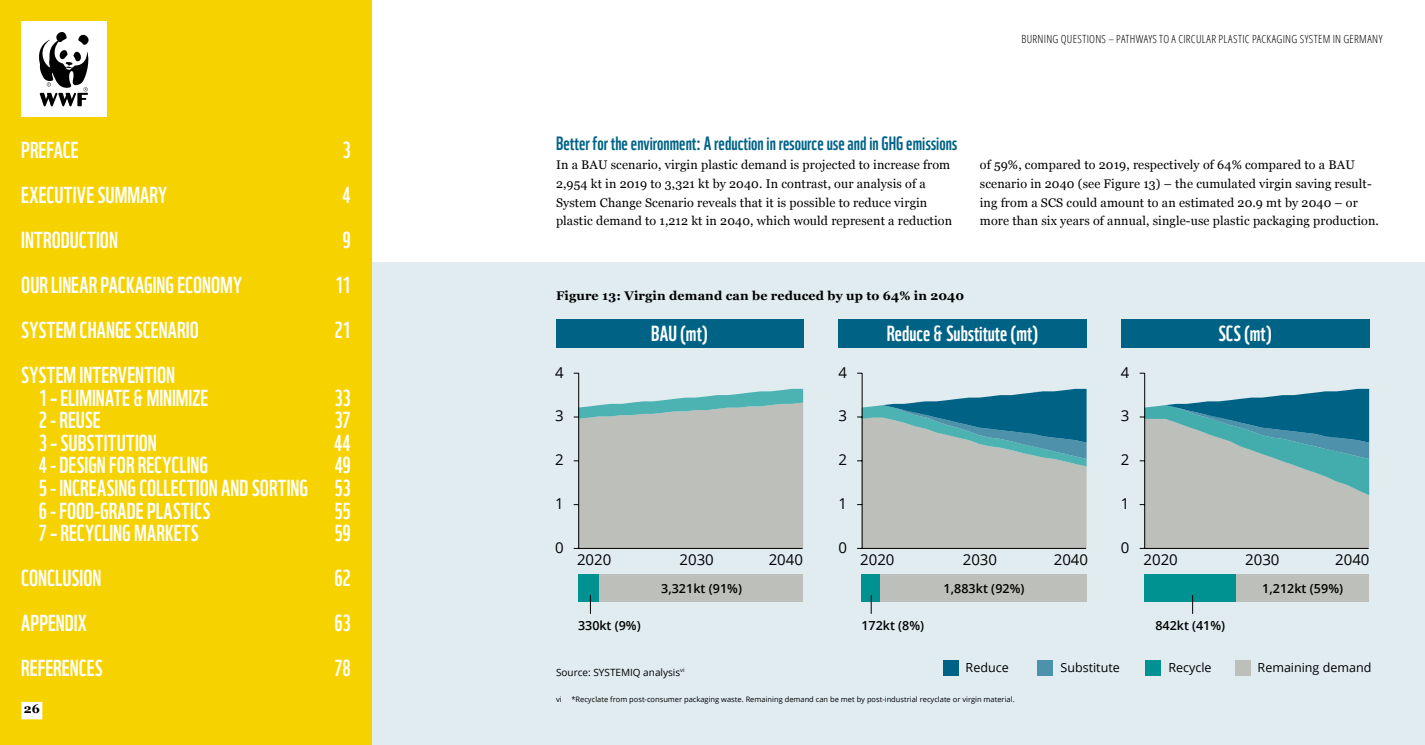
<style>
.page{position:relative;width:1425px;height:745px;background:#fff}
.page>*{position:absolute;margin:0;border:0;box-sizing:border-box;transform-origin:0 0}
.t1{font:22.5px/22.5px "WWF";letter-spacing:.005em;color:#fff}
.t2{font:21.25px "WWF";color:#fff}
.Zwischenhead_WWF_15{font:18.75px "WWF";color:#006386}
.t3{font:15px "Open Sans";color:#000}
.fließ_EN_sr{font:12.5px/18.8px "Georgia";letter-spacing:.01em;color:#000}
.Fließ_Bold_EN_sr{font:700 12.5px "Georgia";letter-spacing:.01em;color:#000}
.t4{font:12.5px "Open Sans";color:#000}
.fließ{font:600 12.5px "Open Sans";letter-spacing:.005em;color:#000}
.Source_EN_sr{font:600 12.5px "Open Sans";color:#000}
.bold{font:700 12.5px "Georgia";color:#000}
.t5{font:300 condensed 11.25px "Open Sans";letter-spacing:.025em;color:#000}
.Source_EN_sr-2{font:10px "Open Sans";color:#000}
.Source_EN_sr-3{font:7.5px "Open Sans";color:#000}
</style>
<div class="page">
<div style="left:0;top:0;width:372px;height:744px;background:#f5d200"></div>
<div style="left:372px;top:263px;width:1052px;height:481px;background:#e1ecf0"></div>
<div style="left:942px;top:659px;width:16px;height:16px;background:#006386"></div>
<div style="left:1037px;top:659px;width:16px;height:16px;background:#4d92aa"></div>
<div style="left:1145px;top:659px;width:16px;height:16px;background:#009191"></div>
<div style="left:1234px;top:659px;width:16px;height:16px;background:#bdbfba"></div>
<div style="left:21px;top:21px;width:85px;height:96px;background:#fff"></div>
<svg style="left:39px;top:32px;width:50px;height:74px"></svg>
<div style="left:21px;top:701px;width:21px;height:18px;background:#fff"></div>
<div style="left:556px;top:319px;width:247px;height:28px;background:#006386"></div>
<div style="left:838px;top:319px;width:248px;height:28px;background:#006386"></div>
<div style="left:1121px;top:319px;width:248px;height:28px;background:#006386"></div>
<hr style="left:578px;top:373px;width:1px;height:175px;background:#000">
<svg style="left:573px;top:388px;width:230px;height:160px;background:#b6c0bc"></svg>
<hr style="left:578px;top:547px;width:224px;height:1px;background:#000">
<hr style="left:861px;top:373px;width:1px;height:175px;background:#000">
<svg style="left:857px;top:388px;width:229px;height:160px;background:#94b0b3"></svg>
<hr style="left:862px;top:547px;width:224px;height:1px;background:#000">
<hr style="left:1144px;top:373px;width:1px;height:175px;background:#000">
<svg style="left:1139px;top:388px;width:230px;height:160px;background:#8caeb2"></svg>
<hr style="left:1144px;top:547px;width:224px;height:1px;background:#000">
<div style="left:578px;top:573px;width:21px;height:28px;background:#009191"></div>
<div style="left:599px;top:573px;width:204px;height:28px;background:#bdbfba"></div>
<div style="left:1144px;top:573px;width:92px;height:28px;background:#009191"></div>
<div style="left:1236px;top:573px;width:133px;height:28px;background:#bdbfba"></div>
<div style="left:861px;top:573px;width:19px;height:28px;background:#009191"></div>
<div style="left:880px;top:573px;width:206px;height:28px;background:#bdbfba"></div>
<svg style="left:1192px;top:595px;width:1px;height:18px"></svg>
<svg style="left:871px;top:595px;width:1px;height:18px"></svg>
<svg style="left:590px;top:595px;width:1px;height:18px"></svg>
<h1 class="t1" style="left:21px;top:136px;width:59px">PREFACE</h1>
<h1 class="t1" style="left:342px;top:136px;width:10px">3</h1>
<h1 class="t1" style="left:21px;top:181px;width:147px">EXECUTIVE SUMMARY</h1>
<h1 class="t1" style="left:342px;top:181px;width:10px">4</h1>
<h1 class="t1" style="left:21px;top:226px;width:98px">INTRODUCTION</h1>
<h1 class="t1" style="left:342px;top:226px;width:10px">9</h1>
<h1 class="t1" style="left:21px;top:271px;width:222px">OUR LINEAR PACKAGING ECONOMY</h1>
<h1 class="t1" style="left:335px;top:271px;width:17px">11</h1>
<h1 class="t1" style="left:21px;top:316px;width:179px">SYSTEM CHANGE SCENARIO</h1>
<h1 class="t1" style="left:334px;top:316px;width:18px">21</h1>
<h1 class="t1" style="left:39px;top:361px;width:171px;text-indent:-18px">SYSTEM INTERVENTION<br>1 – ELIMINATE &amp; MINIMIZE</h1>
<h1 class="t1" style="left:334px;top:384px;width:18px">33</h1>
<h1 class="t1" style="left:39px;top:406px;width:63px">2 - REUSE</h1>
<h1 class="t1" style="left:334px;top:406px;width:18px">37</h1>
<h1 class="t1" style="left:39px;top:429px;width:120px">3 – SUBSTITUTION</h1>
<h1 class="t1" style="left:334px;top:429px;width:18px">44</h1>
<h1 class="t1" style="left:39px;top:451px;width:171px">4 - DESIGN FOR RECYCLING</h1>
<h1 class="t1" style="left:39px;top:451px;width:314px;text-align:justify;text-indent:296px">49<br>5 - INCREASING COLLECTION AND SORTING 53<br>6 - FOOD-GRADE PLASTICS</h1>
<h1 class="t1" style="left:334px;top:496px;width:18px">55</h1>
<h1 class="t1" style="left:39px;top:519px;width:161px">7 – RECYCLING MARKETS</h1>
<h1 class="t1" style="left:334px;top:519px;width:18px">59</h1>
<h1 class="t1" style="left:21px;top:564px;width:82px">CONCLUSION</h1>
<h1 class="t1" style="left:334px;top:564px;width:18px">62</h1>
<h1 class="t1" style="left:21px;top:609px;width:67px">APPENDIX</h1>
<h1 class="t1" style="left:334px;top:609px;width:18px">63</h1>
<h1 class="t1" style="left:21px;top:654px;width:83px">REFERENCES</h1>
<h1 class="t1" style="left:334px;top:654px;width:18px">78</h1>
<p class="bold" style="left:24px;top:699px;width:17px">26</p>
<p class="t5" style="left:1021px;top:31px;width:362px">BURNING QUESTIONS – PATHWAYS TO A CIRCULAR PLASTIC PACKAGING SYSTEM IN GERMANY</p>
<p class="Zwischenhead_WWF_15" style="left:556px;top:129px;width:403px">Better for the environment: A reduction in resource use and in GHG emissions</p>
<p class="fließ_EN_sr" style="left:556px;top:155px;width:397px">In a BAU scenario, virgin plastic demand is projected to increase from 2,954 kt in 2019 to 3,321 kt by 2040. In contrast, our analysis of a System Change Scenario reveals that it is possible to reduce virgin plastic demand to 1,212 kt in 2040, which would represent a reduction</p>
<p class="fließ_EN_sr" style="left:979px;top:155px;width:400px">of 59%, compared to 2019, respectively of 64% compared to a BAU scenario in 2040 (see Figure 13) – the cumulated virgin saving result&shy;ing from a SCS could amount to an estimated 20.9 mt by 2040 – or more than six years of annual, single-use plastic packaging production.</p>
<p class="Fließ_Bold_EN_sr" style="left:556px;top:286px;width:410px">Figure 13: Virgin demand can be reduced by up to 64% in 2040</p>
<p class="t2" style="left:651px;top:316px;width:58px">BAU (mt)</p>
<p class="t2" style="left:887px;top:316px;width:153px">Reduce &amp; Substitute (mt)</p>
<p class="t2" style="left:1218px;top:316px;width:55px">SCS (mt)</p>
<p class="t3" style="left:555px;top:361px;width:10px">4</p>
<p class="t3" style="left:838px;top:361px;width:10px">4</p>
<p class="t3" style="left:1120px;top:361px;width:10px">4</p>
<p class="t3" style="left:555px;top:405px;width:10px">3</p>
<p class="t3" style="left:838px;top:405px;width:10px">3</p>
<p class="t3" style="left:1120px;top:405px;width:10px">3</p>
<p class="t3" style="left:555px;top:449px;width:10px">2</p>
<p class="t3" style="left:838px;top:449px;width:10px">2</p>
<p class="t3" style="left:1120px;top:449px;width:10px">2</p>
<p class="t3" style="left:555px;top:493px;width:10px">1</p>
<p class="t3" style="left:555px;top:536px;width:10px">0</p>
<p class="t3" style="left:577px;top:549px;width:36px">2020</p>
<p class="t3" style="left:679px;top:549px;width:36px">2030</p>
<p class="t3" style="left:768px;top:549px;width:36px">2040</p>
<p class="t3" style="left:838px;top:493px;width:10px">1</p>
<p class="t3" style="left:838px;top:536px;width:10px">0</p>
<p class="t3" style="left:860px;top:549px;width:36px">2020</p>
<p class="t3" style="left:962px;top:549px;width:36px">2030</p>
<p class="t3" style="left:1053px;top:549px;width:36px">2040</p>
<p class="t3" style="left:1120px;top:493px;width:10px">1</p>
<p class="t3" style="left:1120px;top:536px;width:10px">0</p>
<p class="t3" style="left:1143px;top:549px;width:36px">2020</p>
<p class="t3" style="left:1245px;top:549px;width:36px">2030</p>
<p class="t3" style="left:1335px;top:549px;width:36px">2040</p>
<p class="fließ" style="left:661px;top:579px;width:82px">3,321kt (91%)</p>
<p class="fließ" style="left:943px;top:579px;width:82px">1,883kt (92%)</p>
<p class="fließ" style="left:1262px;top:579px;width:82px">1,212kt (59%)</p>
<p class="Source_EN_sr" style="left:578px;top:616px;width:64px">330kt (9%)</p>
<p class="Source_EN_sr" style="left:861px;top:616px;width:64px">172kt (8%)</p>
<p class="Source_EN_sr" style="left:1155px;top:616px;width:71px">842kt (41%)</p>
<p class="Source_EN_sr-2" style="left:556px;top:665px;width:130px">Source: SYSTEMIQ analysis<sup>vi</sup></p>
<p class="Source_EN_sr-3" style="left:556px;top:693px;width:7px">vi</p>
<p class="Source_EN_sr-3" style="left:571px;top:693px;width:445px">*Recyclate from post-consumer packaging waste. Remaining demand can be met by post-industrial recyclate or virgin material.</p>
<p class="t4" style="left:965px;top:659px;width:45px">Reduce</p>
<p class="t4" style="left:1060px;top:658px;width:61px">Substitute</p>
<p class="t4" style="left:1168px;top:658px;width:45px">Recycle</p>
<p class="t4" style="left:1257px;top:658px;width:115px">Remaining demand</p>
</div>
